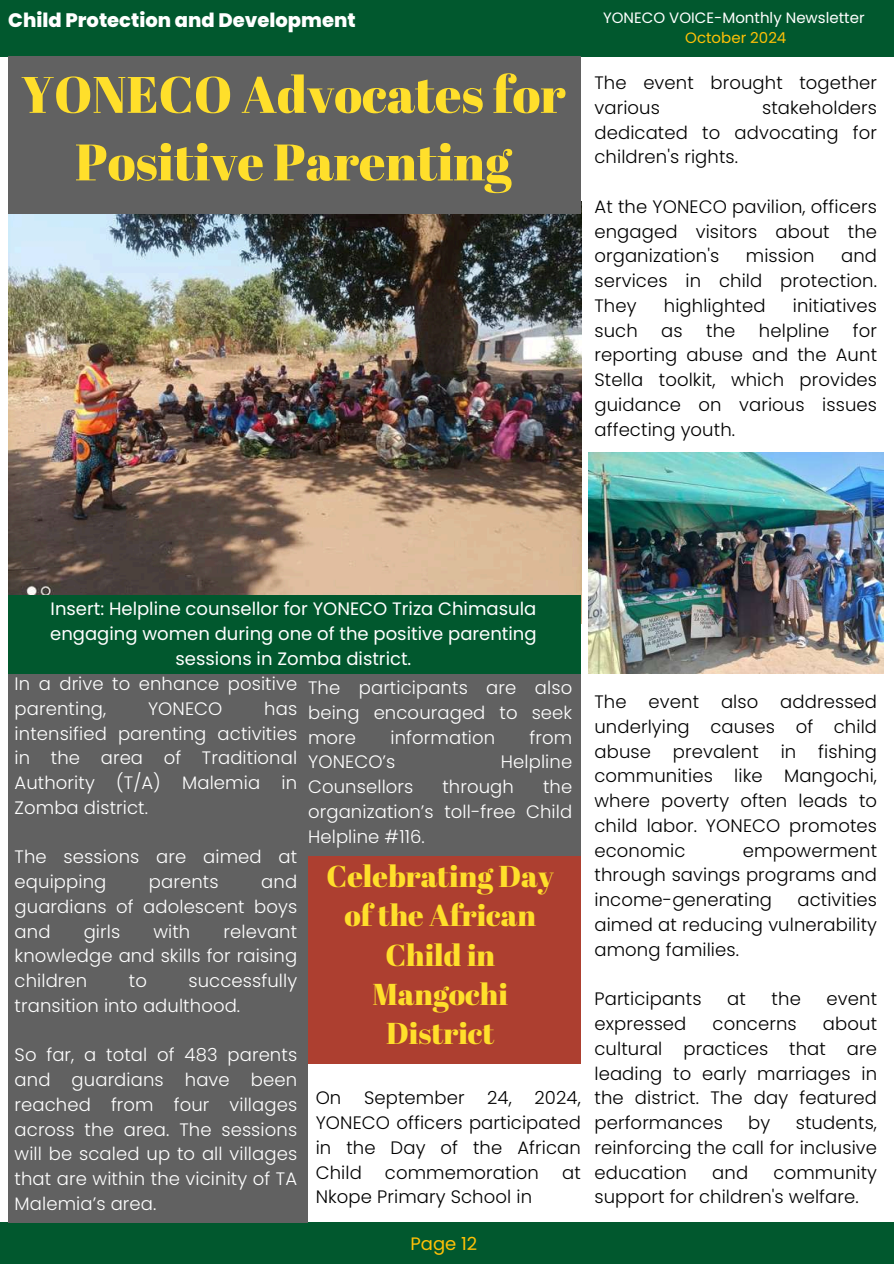
<style>
.page{position:relative;width:894px;height:1264px;background:#fff}
.page>*{position:absolute;margin:0;border:0;box-sizing:border-box;transform-origin:0 0}
.t1{font:51.15px/67.5px "Abril Fatface";color:#ffdf2b;text-align:center}
.t2{font:30.15px/39.3px "Abril Fatface";color:#ffdf2b;text-align:center}
.t3{font:800 19.5px "Poppins";color:#fff}
.t4{font:300 18px/24.8px "Poppins";letter-spacing:.005em;color:#000001;text-align:justify}
.t5{font:300 18px/24.8px "Poppins";letter-spacing:.005em;color:#fff;text-align:justify}
.t6{font:18px/24.8px "Poppins";color:#fff;text-align:center}
.t7{font:18px "Poppins";color:#ffc107}
.t8{font:15px "Poppins";color:#fff}
.t9{font:15px "Poppins";color:#ffc107}
</style>
<div class="page">
<div style="left:0;top:0;width:893px;height:56px;background:#01582e"></div>
<div style="left:0;top:1222px;width:893px;height:41px;background:#01582e"></div>
<img style="left:8px;top:201px;width:573px;height:422px">
<div style="left:8px;top:56px;width:572px;height:157px;background:#616161"></div>
<div style="left:8px;top:762px;width:300px;height:460px;background:#616161"></div>
<div style="left:8px;top:673px;width:572px;height:185px;background:#616161"></div>
<div style="left:8px;top:595px;width:572px;height:78px;background:#01582e"></div>
<div style="left:308px;top:856px;width:272px;height:208px;background:#ad3f30"></div>
<img style="left:588px;top:452px;width:295px;height:221px">
<p class="t3" style="left:8px;top:6px;width:349px">Child Protection and Development</p>
<p class="t8" style="left:603px;top:7px;width:263px">YONECO VOICE-Monthly Newsletter</p>
<p class="t9" style="left:685px;top:27px;width:103px">October 2024</p>
<h1 class="t1" style="left:21px;top:59px;width:546px">YONECO Advocates for<br>Positive Parenting</h1>
<p class="t4" style="left:594px;top:70px;width:284px">The event brought together various</p>
<p class="t4" style="left:594px;top:95px;width:284px;text-indent:168px">stakeholders dedicated to advocating for children's rights.</p>
<p class="t4" style="left:594px;top:194px;width:284px">At the YONECO pavilion, officers engaged visitors about the organization's</p>
<p class="t4" style="left:745px;top:244px;width:70px">mission</p>
<p class="t4" style="left:594px;top:244px;width:284px;text-indent:246px">and services in child protection.<br>They</p>
<p class="t4" style="left:663px;top:293px;width:103px">highlighted</p>
<p class="t4" style="left:792px;top:293px;width:86px">initiatives</p>
<p class="t4" style="left:594px;top:318px;width:284px;text-indent:258px">for reporting abuse and the Aunt Stella toolkit, which provides guidance on various issues affecting youth.</p>
<p class="t4" style="left:594px;top:318px;width:45px">such</p>
<p class="t4" style="left:661px;top:318px;width:23px">as</p>
<p class="t4" style="left:706px;top:318px;width:31px">the</p>
<p class="t4" style="left:758px;top:318px;width:72px">helpline</p>
<p class="t6" style="left:50px;top:596px;width:487px">Insert: Helpline counsellor for YONECO Triza Chimasula engaging women during one of the positive parenting sessions in Zomba district.</p>
<p class="t5" style="left:15px;top:671px;width:284px">In a drive to enhance positive parenting,</p>
<p class="t5" style="left:15px;top:696px;width:284px;text-indent:249px">has intensified parenting activities in the area of Traditional Authority (T/A) Malemia in Zomba district.</p>
<p class="t5" style="left:15px;top:844px;width:284px">The sessions are aimed at equipping</p>
<p class="t5" style="left:148px;top:696px;width:76px">YONECO</p>
<p class="t5" style="left:15px;top:869px;width:284px;text-indent:246px">and guardians of adolescent boys and</p>
<p class="t5" style="left:149px;top:869px;width:71px">parents</p>
<p class="t5" style="left:84px;top:918px;width:38px">girls</p>
<p class="t5" style="left:153px;top:918px;width:38px">with</p>
<p class="t5" style="left:15px;top:918px;width:284px;text-indent:209px">relevant knowledge and skills for raising children</p>
<p class="t5" style="left:15px;top:968px;width:284px;text-indent:174px">successfully transition into adulthood.</p>
<p class="t5" style="left:15px;top:1042px;width:284px">So far, a total of 483 parents and guardians have been reached from four villages across the area. The sessions will be scaled up to all villages that are within the vicinity of TA Malemia’s area.</p>
<p class="t5" style="left:129px;top:968px;width:20px">to</p>
<p class="t5" style="left:308px;top:675px;width:265px">The participants are also being encouraged to seek more</p>
<p class="t5" style="left:390px;top:725px;width:106px">information</p>
<p class="t5" style="left:529px;top:725px;width:44px">from</p>
<p class="t5" style="left:308px;top:749px;width:89px">YONECO’s</p>
<p class="t5" style="left:501px;top:749px;width:73px">Helpline</p>
<p class="t5" style="left:308px;top:774px;width:107px">Counsellors</p>
<p class="t5" style="left:442px;top:774px;width:73px">through</p>
<p class="t5" style="left:308px;top:774px;width:265px;text-indent:235px">the organization’s toll-free Child Helpline #116.</p>
<h2 class="t2" style="left:326px;top:855px;width:229px">Celebrating Day of the African<br>Child in<br>Mangochi<br>District</h2>
<p class="t4" style="left:315px;top:1085px;width:27px">On</p>
<p class="t4" style="left:364px;top:1085px;width:102px">September</p>
<p class="t4" style="left:487px;top:1085px;width:26px">24,</p>
<p class="t4" style="left:315px;top:1085px;width:266px;text-indent:219px">2024, YONECO officers participated in the Day of the African Child</p>
<p class="t4" style="left:385px;top:1159px;width:155px">commemoration</p>
<p class="t4" style="left:562px;top:1159px;width:20px">at</p>
<p class="t4" style="left:315px;top:1184px;width:218px">Nkope Primary School in</p>
<p class="t7" style="left:410px;top:1231px;width:68px">Page 12</p>
<p class="t4" style="left:594px;top:689px;width:284px">The event also addressed underlying causes of child abuse prevalent in fishing communities like Mangochi, where poverty often leads to child labor. YONECO promotes economic</p>
<p class="t4" style="left:594px;top:838px;width:284px;text-indent:148px">empowerment through savings programs and income-generating</p>
<p class="t4" style="left:594px;top:887px;width:284px;text-indent:203px">activities aimed at reducing vulnerability among families.</p>
<p class="t4" style="left:594px;top:986px;width:108px">Participants</p>
<p class="t4" style="left:727px;top:986px;width:20px">at</p>
<p class="t4" style="left:771px;top:986px;width:31px">the</p>
<p class="t4" style="left:826px;top:986px;width:52px">event</p>
<p class="t4" style="left:594px;top:1011px;width:93px">expressed</p>
<p class="t4" style="left:712px;top:1011px;width:86px">concerns</p>
<p class="t4" style="left:594px;top:1011px;width:284px;text-indent:228px">about cultural practices that are leading to early marriages in the district. The day featured performances</p>
<p class="t4" style="left:594px;top:1110px;width:284px;text-indent:201px">students, reinforcing the call for inclusive education</p>
<p class="t4" style="left:748px;top:1110px;width:24px">by</p>
<p class="t4" style="left:594px;top:1159px;width:284px;text-indent:179px">community support for children's welfare.</p>
<p class="t4" style="left:712px;top:1159px;width:37px">and</p>
</div>
